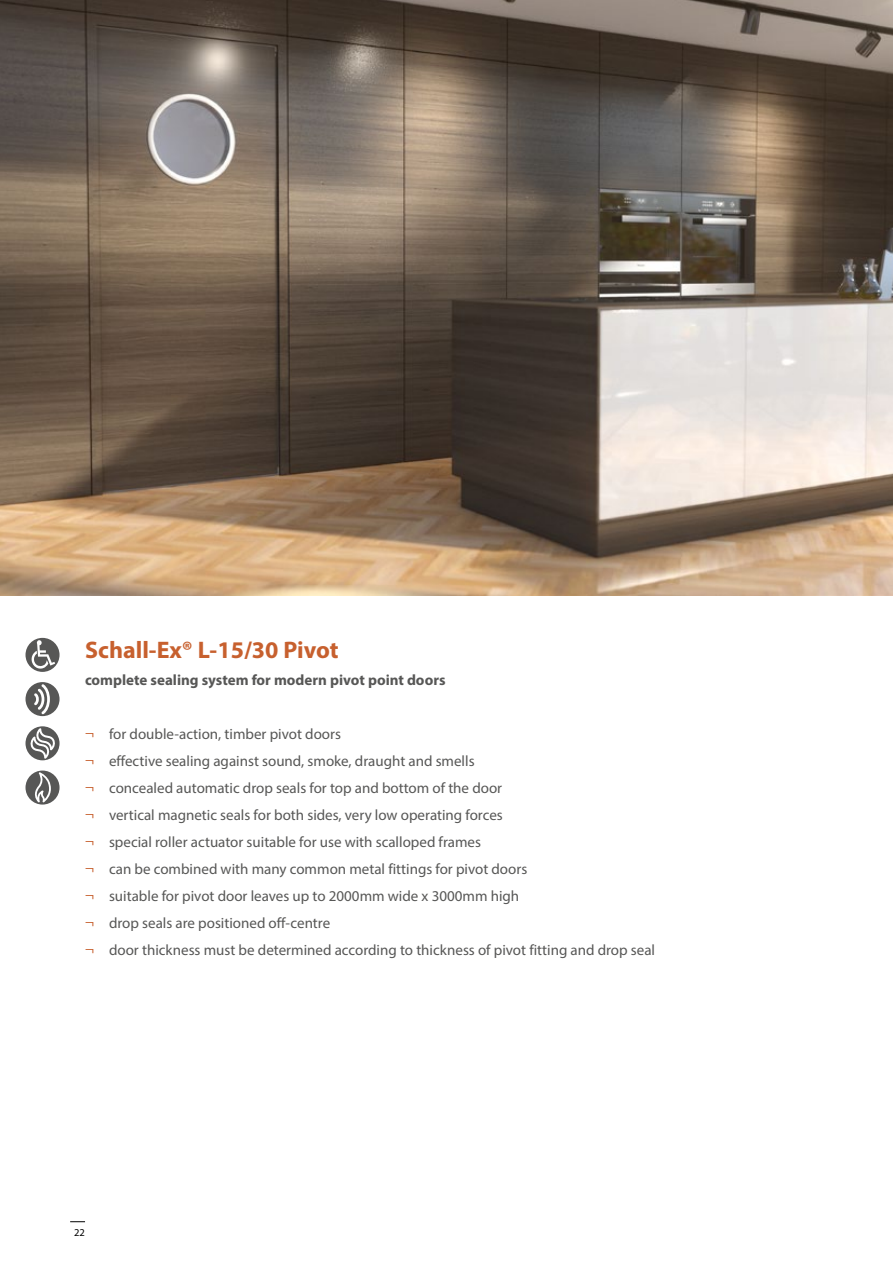
<style>
.page{position:relative;width:893px;height:1263px;background:#fff}
.page>*{position:absolute;margin:0;border:0;box-sizing:border-box;transform-origin:0 0}
.t1{font:700 24px "Myriad Pro";color:#c7602e}
.t2{font:15px/27px "Myriad Pro";color:#575756}
.t3{font:700 15px "Myriad Pro";color:#575756}
.t4{font:10.5px "Myriad Pro";color:#000}
.s1{color:#c7602e}
</style>
<div class="page">
<svg style="left:70px;top:1221px;width:15px;height:1px"></svg>
<img style="left:0;top:0;width:893px;height:595px">
<div style="left:26px;top:638px;width:34px;height:34px;background:#575756;border-radius:50%"></div>
<svg style="left:32px;top:640px;width:23px;height:29px"></svg>
<div style="left:26px;top:682px;width:34px;height:34px;background:#575756;border-radius:50%"></div>
<svg style="left:34px;top:684px;width:16px;height:30px"></svg>
<div style="left:26px;top:726px;width:34px;height:34px;background:#575756;border-radius:50%"></div>
<svg style="left:30px;top:728px;width:26px;height:31px"></svg>
<div style="left:26px;top:770px;width:34px;height:34px;background:#575756;border-radius:50%"></div>
<svg style="left:33px;top:772px;width:18px;height:30px"></svg>
<h1 class="t1" style="left:85px;top:634px;width:255px">Schall-Ex® L-15/30 Pivot</h1>
<p class="t3" style="left:85px;top:670px;width:362px">complete sealing system for modern pivot point doors</p>
<p class="t2" style="left:85px;top:720px;width:572px"><span class="s1">¬</span> for double-action, timber pivot doors<br><span class="s1">¬</span> effective sealing against sound, smoke, draught and smells<br><span class="s1">¬</span> concealed automatic drop seals for top and bottom of the door<br><span class="s1">¬</span> vertical magnetic seals for both sides, very low operating forces<br><span class="s1">¬</span> special roller actuator suitable for use with scalloped frames<br><span class="s1">¬</span> can be combined with many common metal fittings for pivot doors<br><span class="s1">¬</span> suitable for pivot door leaves up to 2000mm wide x 3000mm high<br><span class="s1">¬</span> drop seals are positioned off-centre<br><span class="s1">¬</span> door thickness must be determined according to thickness of pivot fitting and drop seal</p>
<p class="t4" style="left:74px;top:1226px;width:12px">22</p>
</div>
